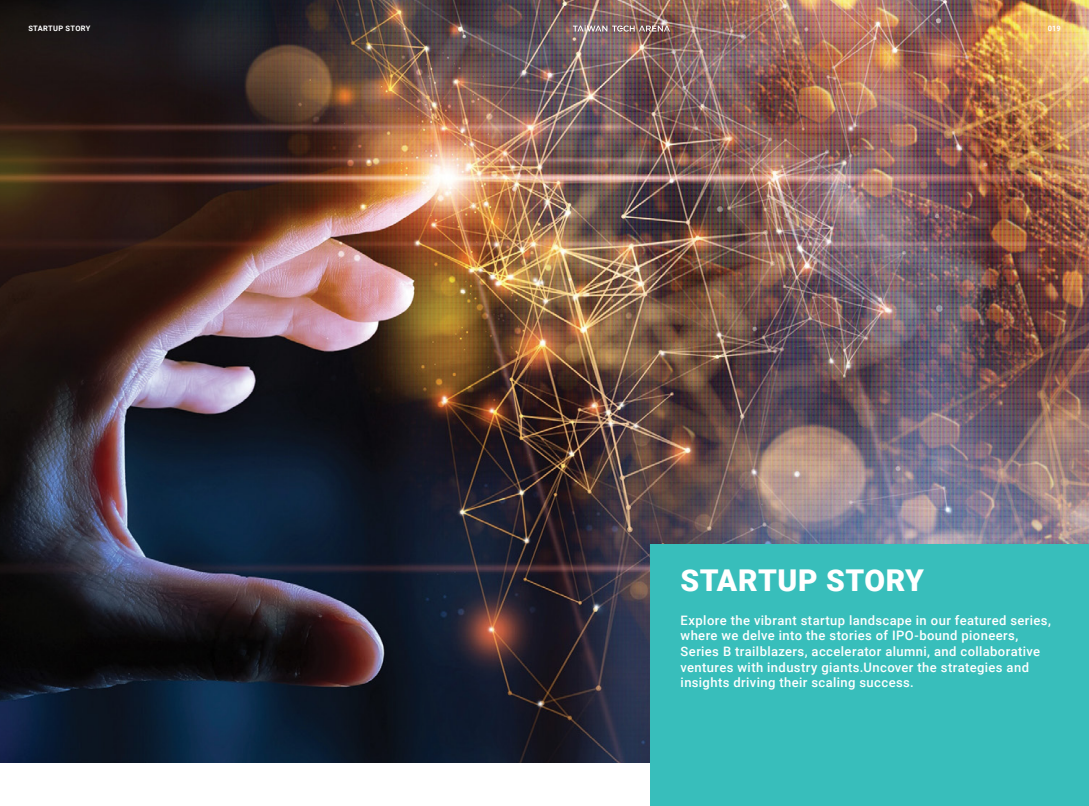
<style>
.page{position:relative;width:1089px;height:806px;background:#fff}
.page>*{position:absolute;margin:0;border:0;box-sizing:border-box;transform-origin:0 0}
.t1{font:900 30px "Roboto";letter-spacing:.015em;color:#fff}
.t2{font:500 13px/15.6px "Roboto";letter-spacing:.03em;color:#fff}
.t3{font:700 7.5px "Roboto";letter-spacing:.04em;color:#fff}
</style>
<div class="page">
<img style="left:0;top:0;width:1088px;height:762px">
<div style="left:650px;top:544px;width:438px;height:261px;background:#38bebb"></div>
<svg style="left:573px;top:25px;width:97px;height:7px"></svg>
<p class="t3" style="left:28px;top:23px;width:64px">STARTUP STORY</p>
<p class="t3" style="left:1047px;top:23px;width:14px">019</p>
<h1 class="t1" style="left:680px;top:559px;width:245px">STARTUP STORY</h1>
<p class="t2" style="left:680px;top:611px;width:372px">Explore the vibrant startup landscape in our featured series, where we delve into the stories of IPO-bound pioneers, Series B trailblazers, accelerator alumni, and collaborative ventures with industry giants.Uncover the strategies and insights driving their scaling success.</p>
</div>
